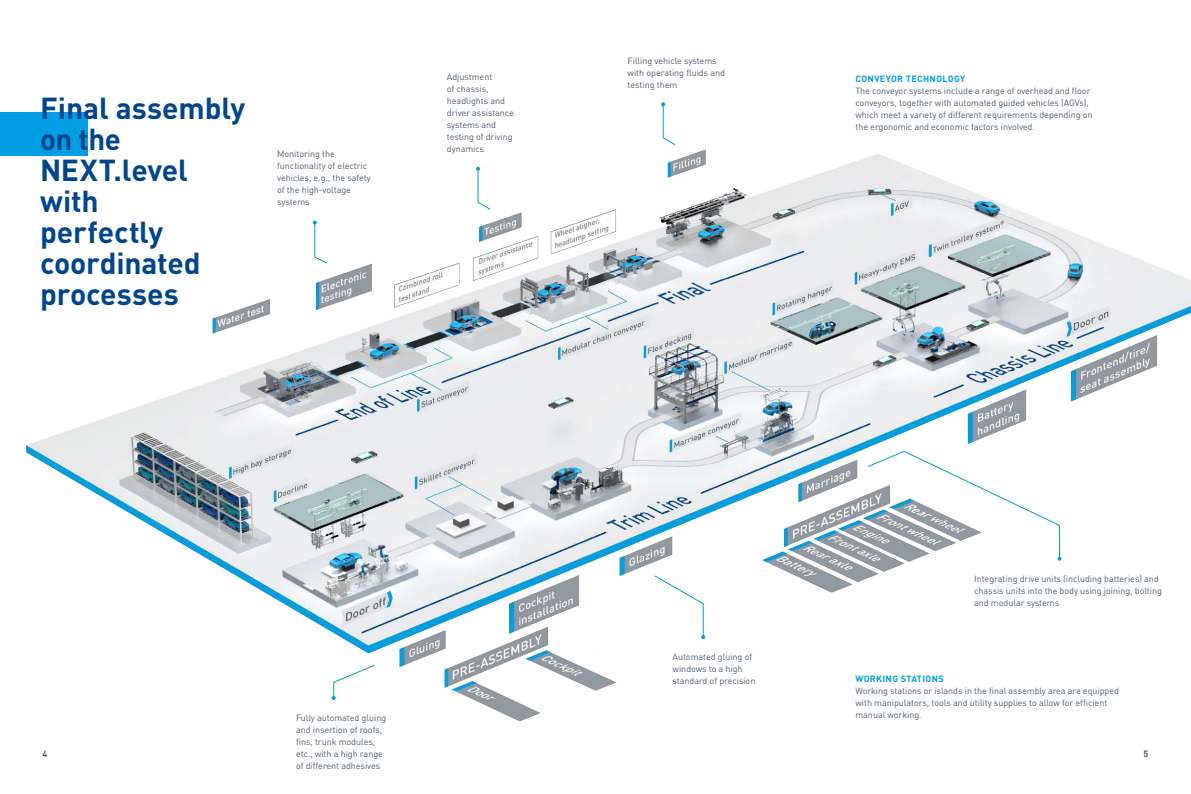
<style>
.page{position:relative;width:1191px;height:794px;background:#fff}
.page>*{position:absolute;margin:0;border:0;box-sizing:border-box;transform-origin:0 0}
.t1{font:700 30px/31px "DIN Pro";letter-spacing:-.005em;color:#00468e}
.Copytext{font:9px/12px "DIN Pro";letter-spacing:-.005em;color:#525f6b}
.Copytext_Inner_Headl{font:700 9px "DIN Pro";letter-spacing:.04em;color:#009fe3}
.t2{font:700 9px "DIN Pro";color:#525f6b}
</style>
<div class="page">
<img style="left:25px;top:149px;width:1166px;height:573px">
<svg style="left:313px;top:220px;width:15px;height:44px"></svg>
<svg style="left:476px;top:167px;width:15px;height:44px"></svg>
<svg style="left:653px;top:574px;width:52px;height:65px"></svg>
<svg style="left:867px;top:450px;width:194px;height:111px"></svg>
<svg style="left:332px;top:664px;width:44px;height:36px"></svg>
<svg style="left:661px;top:102px;width:15px;height:44px"></svg>
<div style="left:0;top:112px;width:88px;height:44px;background:#009fe3"></div>
<p class="t1" style="left:40px;top:91px;width:207px">Final assembly on the<br>NEXT.level with</p>
<p class="t1" style="left:40px;top:215px;width:162px">perfectly coordinated processes</p>
<p class="Copytext" style="left:277px;top:147px;width:95px">Monitoring the functionality of electric vehicles, e.g., the safety of the high-voltage systems</p>
<p class="Copytext" style="left:447px;top:70px;width:69px">Adjustment<br>of chassis, headlights and driver assistance systems and testing of driving dynamics</p>
<p class="Copytext" style="left:627px;top:54px;width:99px">Filling vehicle systems with operating fluids and testing them</p>
<p class="Copytext_Inner_Headl" style="left:855px;top:71px;width:111px">CONVEYOR TECHNOLOGY</p>
<p class="Copytext" style="left:855px;top:83px;width:239px">The conveyor systems include a range of overhead and floor conveyors, together with automated guided vehicles (AGVs), which meet a variety of different requirements depending on the ergonomic and economic factors involved.</p>
<p class="Copytext" style="left:974px;top:571px;width:189px">Integrating drive units (including batteries) and chassis units into the body using joining, bolting and modular systems</p>
<p class="Copytext" style="left:672px;top:650px;width:84px">Automated gluing of windows to a high standard of precision</p>
<p class="Copytext_Inner_Headl" style="left:855px;top:671px;width:90px">WORKING STATIONS</p>
<p class="Copytext" style="left:855px;top:683px;width:265px">Working stations or islands in the final assembly area are equipped with manipulators, tools and utility supplies to allow for efficient manual working.</p>
<p class="Copytext" style="left:296px;top:711px;width:92px">Fully automated gluing and insertion of roofs, fins, trunk modules, etc., with a high range of different adhesives</p>
<p class="t2" style="left:43px;top:747px;width:6px">4</p>
<p class="t2" style="left:1143px;top:747px;width:6px">5</p>
</div>
